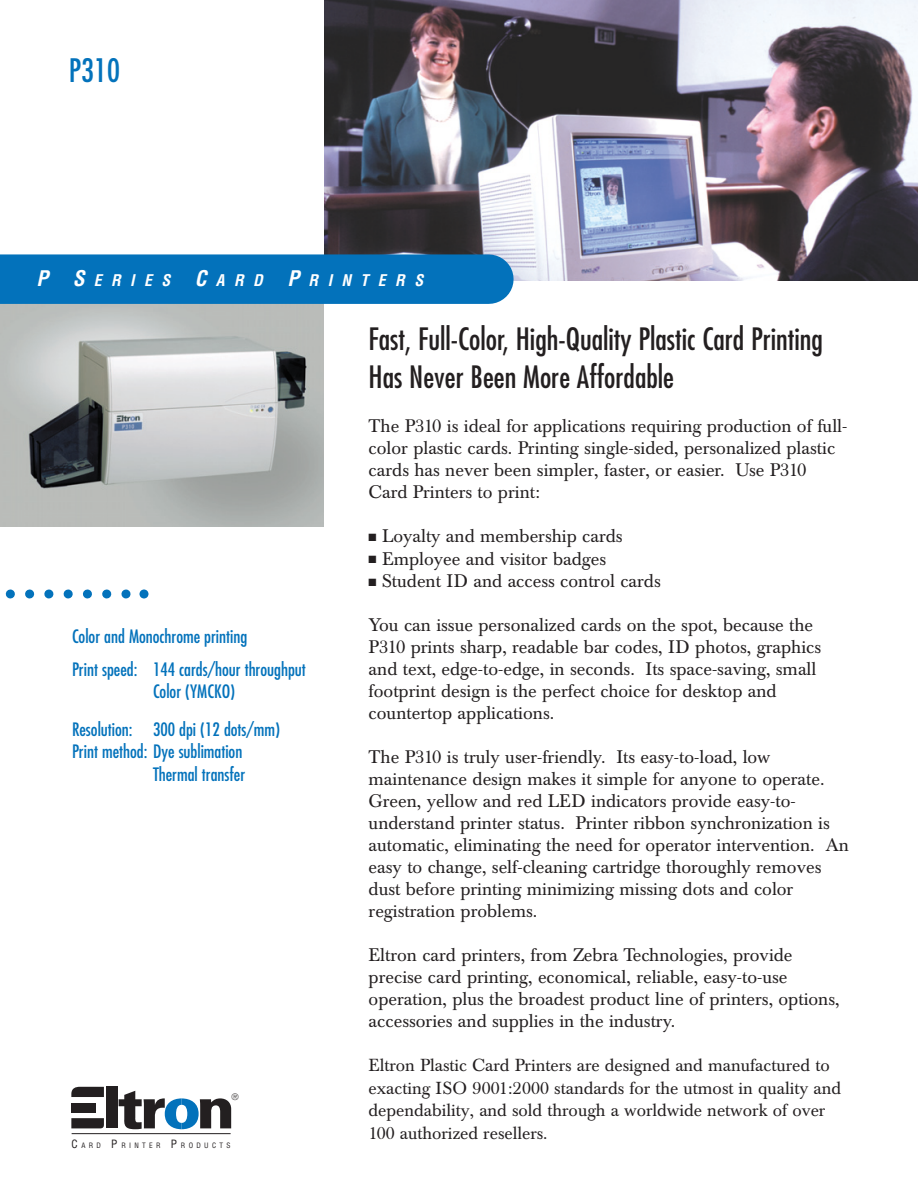
<style>
.page{position:relative;width:918px;height:1188px;background:#fff}
.page>*{position:absolute;margin:0;border:0;box-sizing:border-box;transform-origin:0 0}
.t1{font:condensed 31.5px "Futura";color:#0372bb}
.t2{font:condensed 30px/37.5px "Futura";color:#231f20}
.t3{font:18px/21.9px "Baskerville BE";color:#231f20}
.t4{font:condensed 18px/33px "Futura";color:#0372bb}
.t5{font:17.25px/22.5px "Baskerville BE";color:#231f20}
.t6{font:italic 700 condensed 15.75px "Helvetica";letter-spacing:.6em;color:#fff}
.t7{font:9px "Helvetica";color:#231f20}
.t8{font:condensed 7.2px "Helvetica";letter-spacing:.46em;color:#231f20}
.s1{font-size:21px}
.s2{font-size:11.1px}
</style>
<div class="page">
<img style="left:0;top:304px;width:324px;height:222px">
<img style="left:324px;top:0;width:594px;height:280px">
<div style="left:0;top:254px;width:514px;height:50px;background:#0372bb"></div>
<svg style="left:5px;top:590px;width:143px;height:8px"></svg>
<svg style="left:71px;top:1118px;width:33px;height:10px"></svg>
<div style="left:71px;top:1103px;width:25px;height:9px;background:#231f20"></div>
<svg style="left:71px;top:1087px;width:33px;height:10px"></svg>
<div style="left:106px;top:1087px;width:11px;height:41px;background:#231f20"></div>
<svg style="left:119px;top:1091px;width:112px;height:38px"></svg>
<hr style="left:72px;top:1133px;width:159px;height:1px;background:#231f20">
<h1 class="t1" style="left:69px;top:55px;width:53px">P310</h1>
<p class="t6" style="left:36px;top:274px;width:388px"><span class="s1">P S</span>ERIES <span class="s1">C</span>ARD <span class="s1">P</span>RINTERS</p>
<p class="t4" style="left:72px;top:621px;width:235px">Color and Monochrome printing<br>Print speed: 144 cards/hour throughput</p>
<p class="t4" style="left:72px;top:674px;width:210px;line-height:37.5px;text-indent:81px">Color (YMCKO)<br>Resolution: 300 dpi (12 dots/mm)</p>
<p class="t4" style="left:72px;top:742px;width:175px;line-height:22.5px;text-align:right">Print method: Dye sublimation<br>Thermal transfer</p>
<p class="t7" style="left:232px;top:1094px;width:8px">®</p>
<p class="t8" style="left:71px;top:1142px;width:160px"><span class="s2">C</span>ARD <span class="s2">P</span>RINTER <span class="s2">P</span>RODUCTS</p>
<h2 class="t2" style="left:369px;top:323px;width:456px">Fast, Full-Color, High-Quality Plastic Card Printing<br>Has Never Been More Affordable</h2>
<p class="t3" style="left:369px;top:417px;width:480px">The P310 is ideal for applications requiring production of full&shy;color plastic cards. Printing single-sided, personalized plastic cards has never been simpler, faster, or easier. Use P310<br>Card Printers to print:</p>
<p class="t3" style="left:369px;top:527px;width:256px">■ Loyalty and membership cards</p>
<p class="t3" style="left:369px;top:550px;width:239px">■ Employee and visitor badges</p>
<p class="t3" style="left:369px;top:572px;width:294px">■ Student ID and access control cards</p>
<p class="t3" style="left:369px;top:616px;width:454px">You can issue personalized cards on the spot, because the P310 prints sharp, readable bar codes, ID photos, graphics and text, edge-to-edge, in seconds. Its space-saving, small footprint design is the perfect choice for desktop and countertop applications.</p>
<p class="t3" style="left:369px;top:748px;width:482px">The P310 is truly user-friendly. Its easy-to-load, low maintenance design makes it simple for anyone to operate.<br>Green, yellow and red LED indicators provide easy-to&shy;understand printer status. Printer ribbon synchronization is automatic, eliminating the need for operator intervention. An easy to change, self-cleaning cartridge thoroughly removes dust before printing minimizing missing dots and color registration problems.</p>
<p class="t3" style="left:369px;top:946px;width:473px">Eltron card printers, from Zebra Technologies, provide precise card printing, economical, reliable, easy-to-use operation, plus the broadest product line of printers, options, accessories and supplies in the industry.</p>
<p class="t5" style="left:369px;top:1056px;width:474px">Eltron Plastic Card Printers are designed and manufactured to exacting ISO 9001:2000 standards for the utmost in quality and dependability, and sold through a worldwide network of over 100 authorized resellers.</p>
</div>
